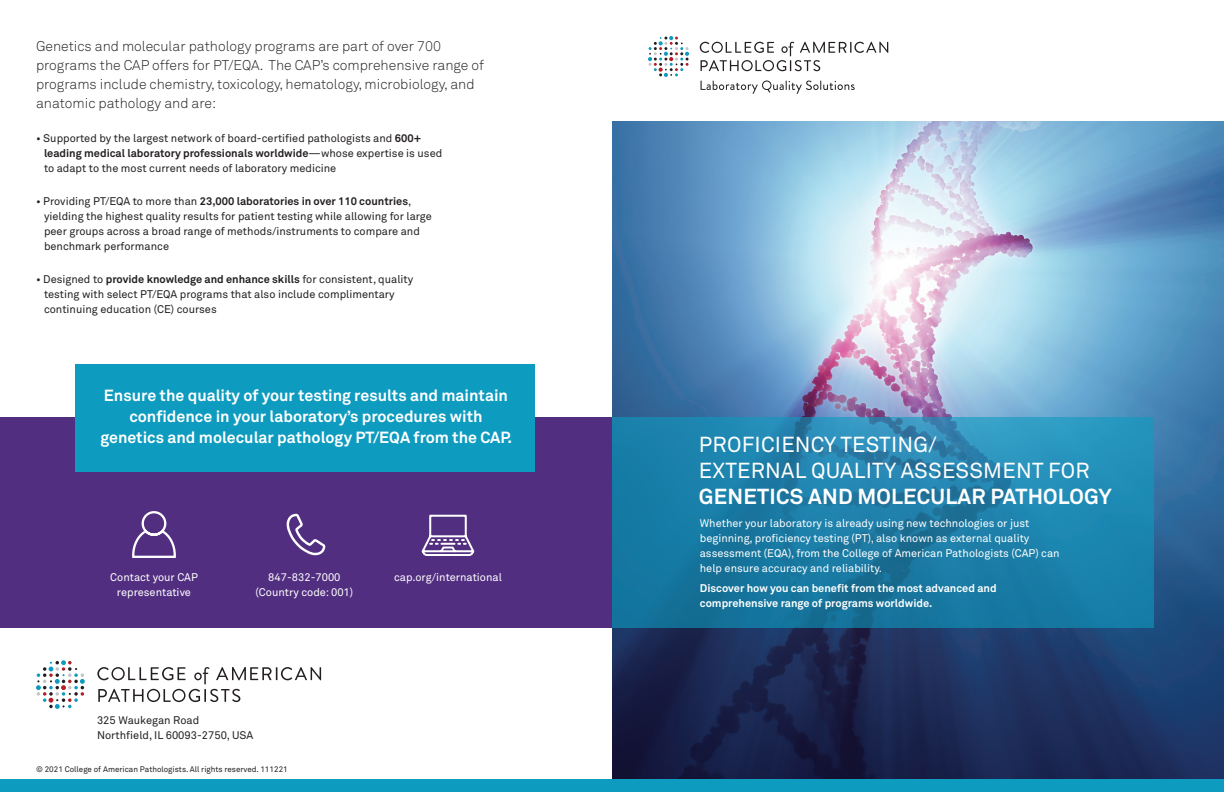
<style>
.page{position:relative;width:1224px;height:792px;background:#fff}
.page>*{position:absolute;margin:0;border:0;box-sizing:border-box;transform-origin:0 0}
.t1{font:21.5px/25.8px "Akkurat Std";letter-spacing:.01em;color:#fff}
.t2{font:700 16px/21px "Akkurat Std";color:#fff;text-align:center}
.t3{font:300 14px/19px "Akkurat Std";color:#231f20}
.t4{font:11px/15px "Akkurat Std";color:#231f20}
.t5{font:11px/15px "Akkurat Std";color:#fff;text-align:center}
.t6{font:700 11px/15px "Akkurat Std";color:#fff}
.t7{font:8px "Akkurat Std";color:#231f20}
.s1{font-weight:700}
</style>
<div class="page">
<img style="left:612px;top:122px;width:612px;height:657px">
<div style="left:0;top:418px;width:612px;height:210px;background:#522e81"></div>
<div style="left:0;top:779px;width:612px;height:13px;background:#0d9bbf"></div>
<div style="left:612px;top:779px;width:612px;height:13px;background:#0d9bbf"></div>
<svg style="left:648px;top:36px;width:41px;height:41px"></svg>
<svg style="left:700px;top:42px;width:188px;height:29px"></svg>
<svg style="left:701px;top:81px;width:154px;height:13px"></svg>
<svg style="left:286px;top:514px;width:39px;height:41px"></svg>
<div style="left:76px;top:364px;width:459px;height:107px;background:#0d9bbf"></div>
<svg style="left:421px;top:514px;width:54px;height:42px"></svg>
<svg style="left:612px;top:418px;width:541px;height:210px;background:#1d7fa8"></svg>
<svg style="left:36px;top:660px;width:49px;height:49px"></svg>
<svg style="left:97px;top:667px;width:224px;height:35px"></svg>
<svg style="left:132px;top:511px;width:44px;height:47px"></svg>
<p class="t3" style="left:36px;top:37px;width:449px">Genetics and molecular pathology programs are part of over 700 programs the CAP offers for PT/EQA. The CAP’s comprehensive range of programs include chemistry, toxicology, hematology, microbiology, and anatomic pathology and are:</p>
<p class="t4" style="left:44px;top:131px;width:400px;text-indent:-8px">• Supported by the largest network of board-certified pathologists and <span class="s1">600+ leading medical laboratory professionals worldwide</span>—whose expertise is used to adapt to the most current needs of laboratory medicine</p>
<p class="t4" style="left:44px;top:194px;width:389px;text-indent:-8px">• Providing PT/EQA to more than <span class="s1">23,000 laboratories in over 110 countries</span>, yielding the highest quality results for patient testing while allowing for large peer groups across a broad range of methods/instruments to compare and benchmark performance</p>
<p class="t4" style="left:44px;top:272px;width:371px;text-indent:-8px">• Designed to <span class="s1">provide knowledge and enhance skills</span> for consistent, quality testing with select PT/EQA programs that also include complimentary continuing education (CE) courses</p>
<p class="t2" style="left:100px;top:384px;width:413px">Ensure the quality of your testing results and maintain confidence in your laboratory’s procedures with genetics and molecular pathology PT/EQA from the CAP.</p>
<p class="t5" style="left:110px;top:570px;width:89px">Contact your CAP representative</p>
<p class="t5" style="left:256px;top:570px;width:99px">847-832-7000 (Country code: 001)</p>
<p class="t5" style="left:394px;top:570px;width:109px">cap.org/international</p>
<p class="t4" style="left:97px;top:712px;width:104px">325 Waukegan Road</p>
<p class="t4" style="left:97px;top:727px;width:158px">Northfield, IL 60093-2750, USA</p>
<p class="t7" style="left:36px;top:765px;width:253px">© 2021 College of American Pathologists. All rights reserved. 111221</p>
<p class="t1" style="left:699px;top:432px;width:414px">PROFICIENCY TESTING/<br>EXTERNAL QUALITY ASSESSMENT FOR<br><span class="s1">GENETICS AND MOLECULAR PATHOLOGY</span></p>
<p class="t5" style="left:700px;top:516px;width:361px;text-align:left">Whether your laboratory is already using new technologies or just beginning, proficiency testing (PT), also known as external quality assessment (EQA), from the College of American Pathologists (CAP) can help ensure accuracy and reliability.</p>
<p class="t6" style="left:700px;top:580px;width:298px">Discover how you can benefit from the most advanced and comprehensive range of programs worldwide.</p>
</div>
